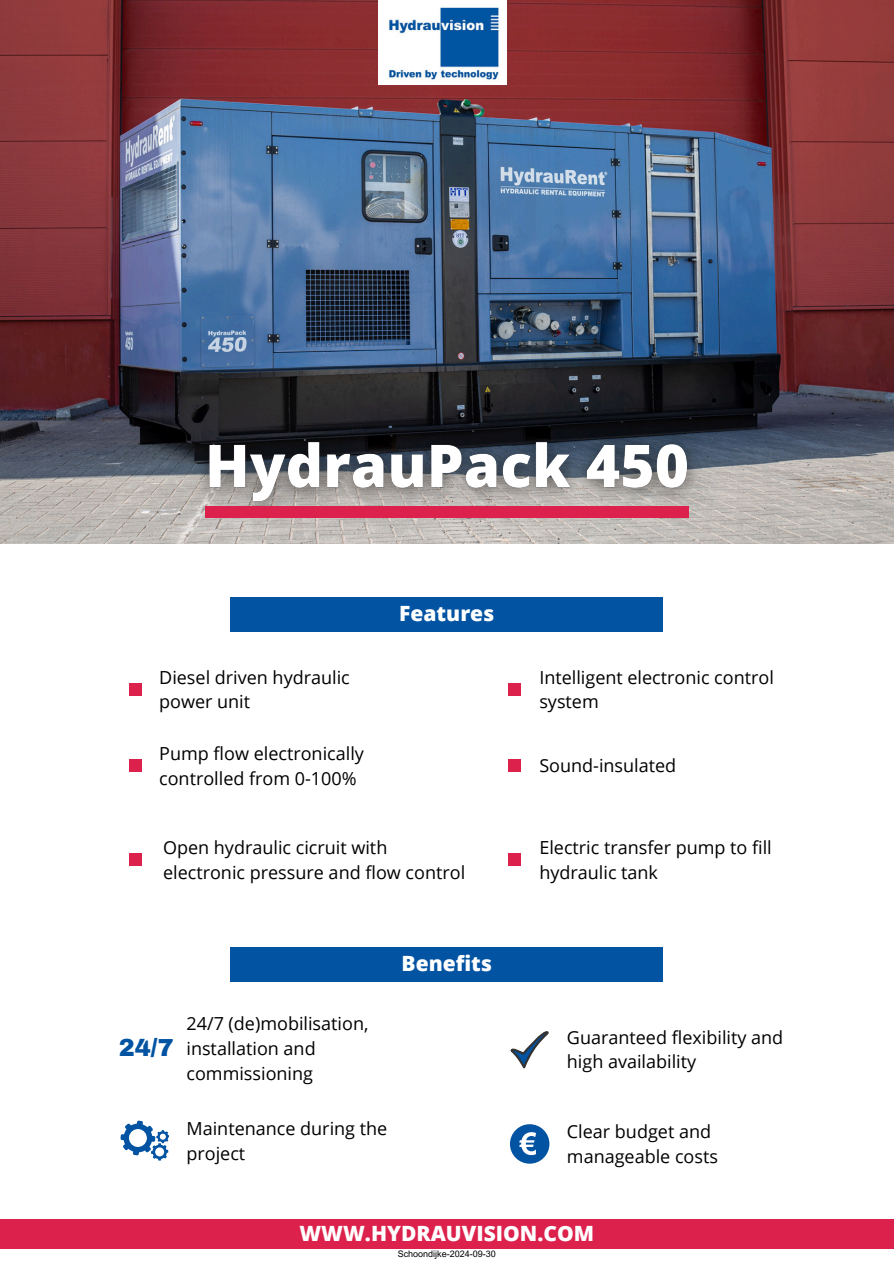
<style>
.page{position:relative;width:894px;height:1264px;background:#fff}
.page>*{position:absolute;margin:0;border:0;box-sizing:border-box;transform-origin:0 0}
.t1{font:900 24.15px "Archivo";color:#0253a2}
.t2{font:800 21px "Open Sans";color:#fff}
.t3{font:18px/24.8px "Open Sans";color:#000}
.t4{font:9px "Arial MT Pro";color:#000}
</style>
<div class="page">
<img style="left:0;top:0;width:893px;height:543px">
<img style="left:184px;top:418px;width:528px;height:111px">
<div style="left:230px;top:597px;width:433px;height:34px;background:#0253a2"></div>
<div style="left:230px;top:947px;width:433px;height:34px;background:#0253a2"></div>
<div style="left:205px;top:506px;width:483px;height:11px;background:#dc224c"></div>
<svg style="left:510px;top:1031px;width:39px;height:37px"></svg>
<svg style="left:120px;top:1120px;width:49px;height:40px"></svg>
<div style="left:510px;top:1124px;width:39px;height:39px;background:#0253a2;border-radius:50%"></div>
<svg style="left:519px;top:1132px;width:17px;height:23px"></svg>
<div style="left:130px;top:683px;width:12px;height:12px;background:#dc224c"></div>
<div style="left:130px;top:759px;width:12px;height:12px;background:#dc224c"></div>
<div style="left:130px;top:853px;width:12px;height:12px;background:#dc224c"></div>
<div style="left:508px;top:683px;width:12px;height:12px;background:#dc224c"></div>
<div style="left:508px;top:759px;width:12px;height:12px;background:#dc224c"></div>
<div style="left:508px;top:853px;width:12px;height:12px;background:#dc224c"></div>
<div style="left:0;top:1208px;width:893px;height:40px;background:#dc224c"></div>
<div style="left:0;top:1179px;width:893px;height:39px;background:#fff"></div>
<img style="left:378px;top:0;width:128px;height:84px">
<h5 class="t3" style="left:159px;top:664px;width:192px">Diesel driven hydraulic power unit</h5>
<h5 class="t3" style="left:159px;top:740px;width:206px">Pump flow electronically controlled from 0-100%</h5>
<p class="t2" style="left:399px;top:599px;width:97px">Features</p>
<h5 class="t3" style="left:163px;top:834px;width:303px">Open hydraulic cicruit with electronic pressure and flow control</h5>
<h5 class="t1" style="left:119px;top:1034px;width:56px">24/7</h5>
<h4 class="t3" style="left:186px;top:1011px;width:183px">24/7 (de)mobilisation, installation and commissioning</h4>
<h4 class="t2" style="left:401px;top:948px;width:92px">Benefits</h4>
<h5 class="t3" style="left:539px;top:664px;width:236px">Intelligent electronic control system</h5>
<h5 class="t3" style="left:539px;top:752px;width:138px">Sound-insulated</h5>
<h5 class="t3" style="left:539px;top:834px;width:234px">Electric transfer pump to fill hydraulic tank</h5>
<h2 class="t3" style="left:566px;top:1024px;width:218px">Guaranteed flexibility and high availability</h2>
<p class="t3" style="left:186px;top:1115px;width:202px">Maintenance during the project</p>
<h5 class="t3" style="left:566px;top:1118px;width:153px">Clear budget and manageable costs</h5>
<p class="t2" style="left:299px;top:1218px;width:296px">WWW.HYDRAUVISION.COM</p>
<p class="t4" style="left:397px;top:1250px;width:100px">Schoondijke-2024-09-30</p>
</div>
